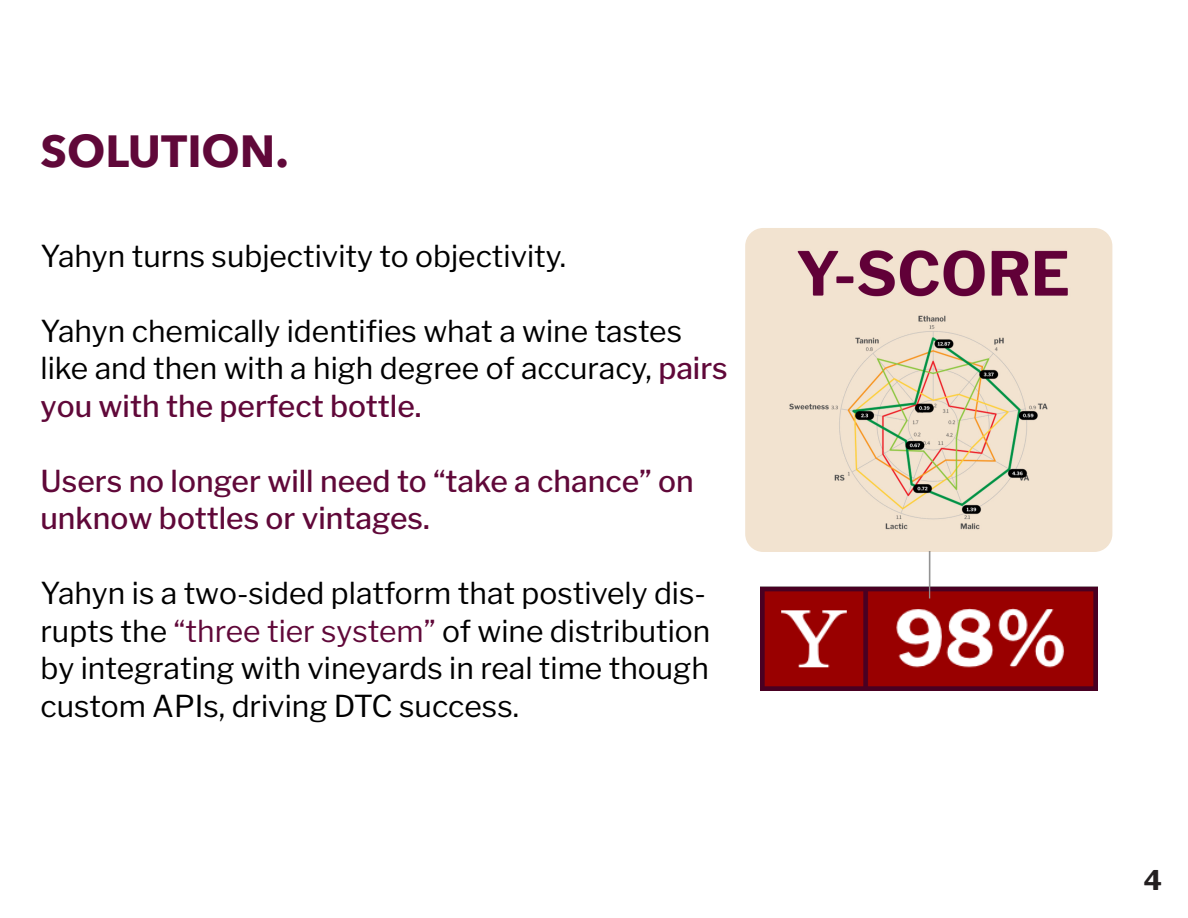
<style>
.page{position:relative;width:1188px;height:918px;background:#fff}
.page>*{position:absolute;margin:0;border:0;box-sizing:border-box;transform-origin:0 0}
.t1{font:700 45px "Avenir Next";color:#600839}
.t2{font:30px/37.5px "Libre Franklin";color:#000}
.t3{font:500 30px/37.5px "Libre Franklin";color:#600839}
.t4{font:700 27px "Libre Franklin";color:#231f20}
.s1{font-weight:500;color:#600839}
.s2{color:#600839}
</style>
<div class="page">
<img style="left:745px;top:228px;width:367px;height:324px">
<img style="left:760px;top:552px;width:337px;height:138px">
<p class="t1" style="left:40px;top:112px;width:250px">SOLUTION.</p>
<p class="t2" style="left:40px;top:237px;width:527px">Yahyn turns subjectivity to objectivity.</p>
<p class="t2" style="left:40px;top:312px;width:689px">Yahyn chemically identifies what a wine tastes like and then with a high degree of accuracy, <span class="s1">pairs you with the perfect bottle.</span></p>
<p class="t3" style="left:40px;top:462px;width:655px">Users no longer will need to “take a chance” on unknow bottles or vintages.</p>
<p class="t2" style="left:40px;top:575px;width:671px">Yahyn is a two-sided platform that postively dis&shy;rupts the <span class="s2">“three tier system”</span> of wine distribution by integrating with vineyards in real time though custom APIs, driving DTC success.</p>
<p class="t4" style="left:1143px;top:864px;width:20px">4</p>
</div>
